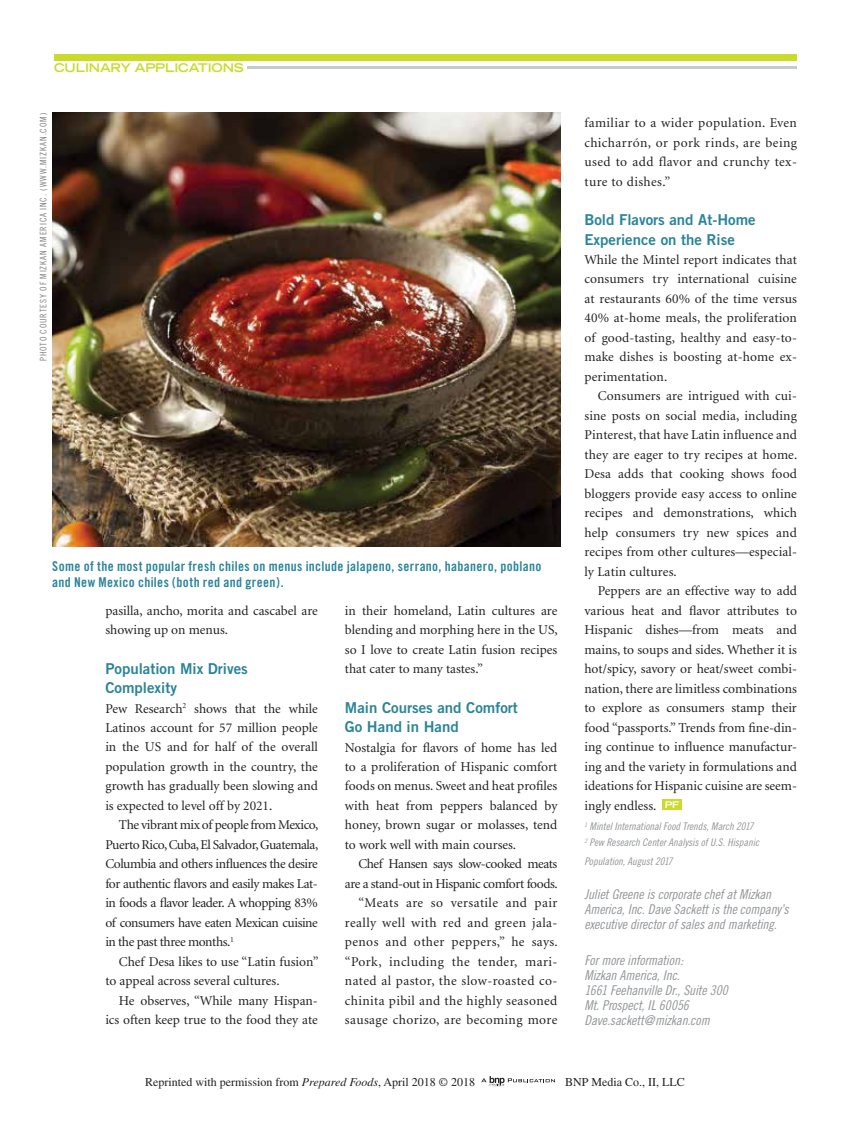
<style>
.page{position:relative;width:851px;height:1134px;background:#fff}
.page>*{position:absolute;margin:0;border:0;box-sizing:border-box;transform-origin:0 0}
.t1{font:15px/19.5px "Trade Gothic Bold Two";color:#2b849b}
.t2{font:13.5px/19.5px "Minion";color:#231f20;text-align:justify}
.t3{font:13.5px/19.5px "Minion";letter-spacing:.03em;color:#231f20;text-align:right}
.t4{font:13.5px/15px "Trade Gothic Cond Eighteen Obl";letter-spacing:-.01em;color:#939598}
.t5{font:13.5px/16.2px "Trade Gothic Bold Cond Twenty";letter-spacing:.025em;color:#2b849b}
.t6{font:12px "Times";color:#231f20}
.t7{font:700 expanded 12px "Trade Gothic LH";letter-spacing:-.01em;color:#cbdb2a}
.t8{font:10.5px/15.8px "Trade Gothic Cond Eighteen Obl";letter-spacing:-.005em;color:#939598}
.t9{font:9px "Trade Gothic Cond Eighteen";letter-spacing:.095em;color:#7e8083}
.s1{font-style:italic}
</style>
<div class="page">
<div style="left:54px;top:54px;width:742px;height:6px;background:#cbdb2a"></div>
<hr style="left:248px;top:66px;width:548px;height:3px;background:#c5cacd">
<svg style="left:481px;top:1076px;width:74px;height:10px"></svg>
<div style="left:662px;top:799px;width:19px;height:11px;background:#cbdb2a"></div>
<img style="left:52px;top:112px;width:508px;height:434px">
<p class="t7" style="left:54px;top:60px;width:191px">CULINARY APPLICATIONS</p>
<p class="t9" style="left:38px;top:361px;width:250px;rotate:-90deg">PHOTO COURTESY OF MIZKAN AMERICA INC. (WWW.MIZKAN.COM)</p>
<p class="t5" style="left:52px;top:558px;width:490px">Some of the most popular fresh chiles on menus include jalapeno, serrano, habanero, poblano and New Mexico chiles (both red and green).</p>
<p class="t2" style="left:105px;top:601px;width:214px">pasilla, ancho, morita and cascabel are showing up on menus.</p>
<p class="t1" style="left:105px;top:658px;width:144px">Population Mix Drives<br>Complexity</p>
<p class="t2" style="left:105px;top:699px;width:214px">Pew Research<sup>2</sup> shows that the while Latinos account for 57 million people in the US and for half of the overall population growth in the country, the growth has gradually been slowing and is expected to level off by 2021.</p>
<p class="t2" style="left:105px;top:816px;width:214px;text-indent:14px">The vibrant mix of people from Mexico, Puerto Rico, Cuba, El Salvador, Guatemala, Columbia and others influences the desire for authentic flavors and easily makes Lat&shy;in foods a flavor leader. A whopping 83% of consumers have eaten Mexican cuisine in the past three months.<sup>1</sup></p>
<p class="t2" style="left:105px;top:952px;width:215px;text-indent:14px">Chef Desa likes to use “Latin fusion” to appeal across several cultures.</p>
<p class="t2" style="left:105px;top:991px;width:214px;text-align:right">He observes, “While many Hispan&shy;ics often keep true to the food they ate</p>
<p class="t2" style="left:345px;top:601px;width:214px">in their homeland, Latin cultures are blending and morphing here in the US, so I love to create Latin fusion recipes that cater to many tastes.”</p>
<p class="t1" style="left:345px;top:697px;width:174px">Main Courses and Comfort<br>Go Hand in Hand</p>
<p class="t2" style="left:345px;top:738px;width:214px">Nostalgia for flavors of home has led to a proliferation of Hispanic comfort foods on menus. Sweet and heat profiles with heat from peppers balanced by honey, brown sugar or molasses, tend to work well with main courses.</p>
<p class="t3" style="left:345px;top:855px;width:214px">Chef Hansen says slow-cooked meats are a stand-out in Hispanic comfort foods. “Meats are so versatile and pair really well with red and green jala&shy;penos and other peppers,” he says. “Pork, including the tender, mari&shy;nated al pastor, the slow-roasted co&shy;chinita pibil and the highly seasoned sausage chorizo, are becoming more</p>
<p class="t2" style="left:584px;top:114px;width:214px">familiar to a wider population. Even chicharrón, or pork rinds, are being used to add flavor and crunchy tex&shy;ture to dishes.”</p>
<p class="t1" style="left:584px;top:210px;width:173px">Bold Flavors and At-Home<br>Experience on the Rise</p>
<p class="t2" style="left:584px;top:250px;width:214px">While the Mintel report indicates that consumers try international cuisine at restaurants 60% of the time versus 40% at-home meals, the proliferation of good-tasting, healthy and easy-to&shy;make dishes is boosting at-home ex&shy;perimentation.</p>
<p class="t2" style="left:584px;top:387px;width:214px;text-indent:14px">Consumers are intrigued with cui&shy;sine posts on social media, including Pinterest, that have Latin influence and they are eager to try recipes at home.<br>Desa adds that cooking shows food bloggers provide easy access to online recipes and demonstrations, which help consumers try new spices and recipes from other cultures—especial&shy;ly Latin cultures.</p>
<p class="t2" style="left:584px;top:582px;width:214px;text-indent:14px">Peppers are an effective way to add various heat and flavor attributes to Hispanic dishes—from meats and mains, to soups and sides. Whether it is hot/spicy, savory or heat/sweet combi&shy;nation, there are limitless combinations to explore as consumers stamp their food “passports.” Trends from fine-din&shy;ing continue to influence manufactur&shy;ing and the variety in formulations and ideations for Hispanic cuisine are seem&shy;ingly endless. <sup>PF</sup></p>
<p class="t8" style="left:584px;top:819px;width:176px"><sup>1</sup> Mintel International Food Trends, March 2017<br><sup>2</sup> Pew Research Center Analysis of U.S. Hispanic</p>
<p class="t8" style="left:584px;top:853px;width:90px">Population, August 2017</p>
<p class="t4" style="left:584px;top:887px;width:206px">Juliet Greene is corporate chef at Mizkan<br>America, Inc. Dave Sackett is the company’s executive director of sales and marketing.</p>
<p class="t4" style="left:584px;top:953px;width:145px">For more information:<br>Mizkan America, Inc.<br>1661 Feehanville Dr., Suite 300<br>Mt. Prospect, IL 60056<br>Dave.sackett@mizkan.com</p>
<p class="t6" style="left:145px;top:1075px;width:331px">Reprinted with permission from <span class="s1">Prepared Foods</span>, April 2018 © 2018</p>
<p class="t6" style="left:565px;top:1075px;width:121px">BNP Media Co., II, LLC</p>
</div>
